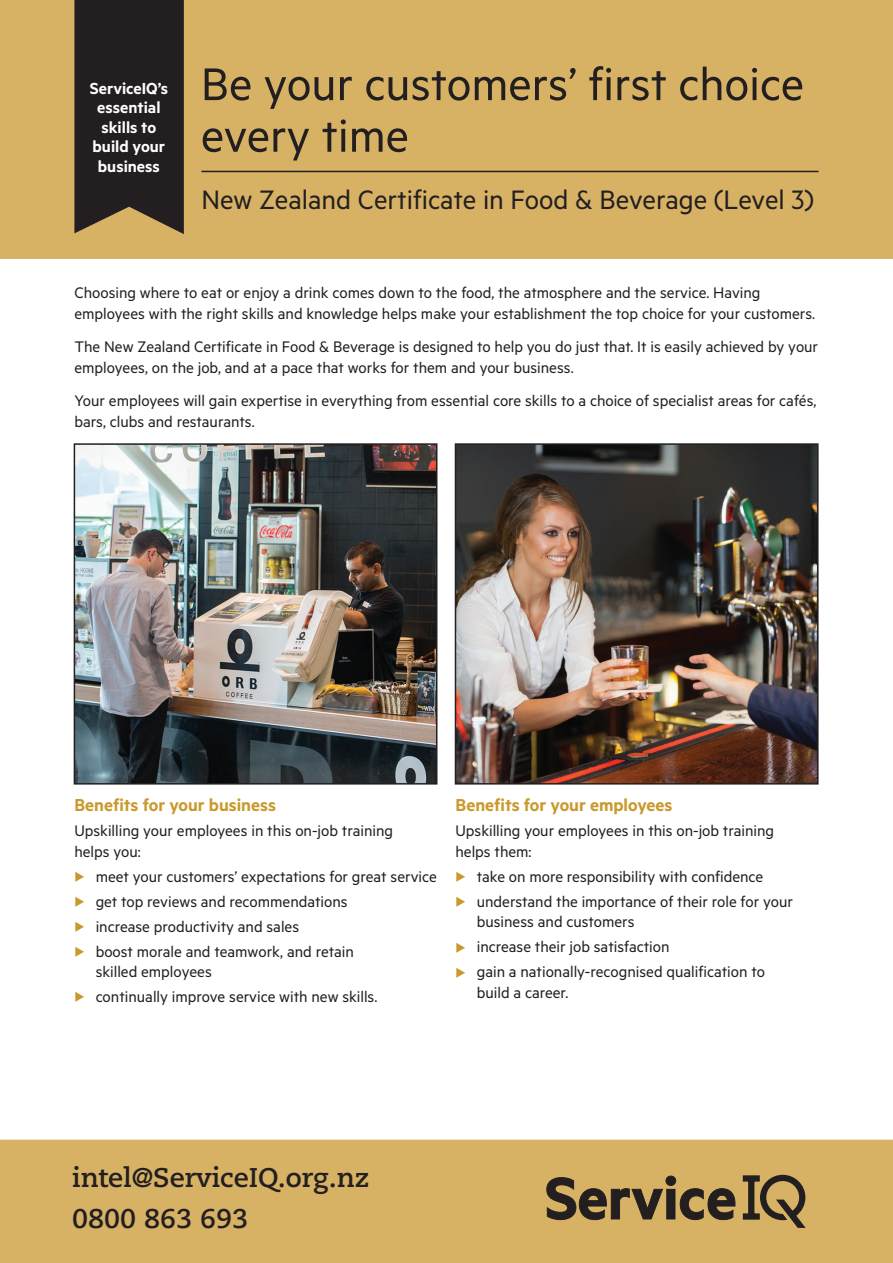
<style>
.page{position:relative;width:893px;height:1263px;background:#fff}
.page>*{position:absolute;margin:0;border:0;box-sizing:border-box;transform-origin:0 0}
.t1{font:51.6px/51.6px "Metric";color:#231f20}
.t2{font:30px "Metric";color:#231f20}
.t3{font:700 27px/41px "Caecilia LT Pro 75";color:#231f20}
.t4{font:600 19.5px "Metric";color:#c9992b}
.t5{font:600 18px/19.5px "Metric";color:#fff;text-align:center}
.t6{font:17.25px/20.7px "Metric";color:#231f20}
.s1{color:#c9992b}
</style>
<div class="page">
<div style="left:0;top:0;width:893px;height:258px;background:#d7b265"></div>
<img style="left:77px;top:446px;width:357px;height:335px">
<div style="left:74px;top:443px;width:363px;height:341px;border:2px solid #231f20"></div>
<img style="left:458px;top:446px;width:358px;height:335px">
<div style="left:455px;top:443px;width:364px;height:341px;border:2px solid #231f20"></div>
<hr style="left:201px;top:171px;width:618px;height:1px;background:#231f20">
<svg style="left:74px;top:0;width:110px;height:234px;background:#2f2824"></svg>
<div style="left:0;top:1140px;width:893px;height:123px;background:#d7b265"></div>
<svg style="left:546px;top:1176px;width:189px;height:44px;background:#867046"></svg>
<svg style="left:742px;top:1174px;width:65px;height:54px;background:#91794a"></svg>
<p class="t5" style="left:90px;top:78px;width:80px">ServiceIQ’s essential skills to build your business</p>
<h1 class="t1" style="left:201px;top:56px;width:605px">Be your customers’ first choice every time</h1>
<h2 class="t2" style="left:201px;top:182px;width:614px">New Zealand Certificate in Food &amp; Beverage (Level 3)</h2>
<p class="t6" style="left:74px;top:282px;width:742px">Choosing where to eat or enjoy a drink comes down to the food, the atmosphere and the service. Having employees with the right skills and knowledge helps make your establishment the top choice for your customers.</p>
<p class="t6" style="left:74px;top:336px;width:745px">The New Zealand Certificate in Food &amp; Beverage is designed to help you do just that. It is easily achieved by your employees, on the job, and at a pace that works for them and your business.</p>
<p class="t6" style="left:74px;top:390px;width:743px">Your employees will gain expertise in everything from essential core skills to a choice of specialist areas for cafés, bars, clubs and restaurants.</p>
<p class="t4" style="left:74px;top:793px;width:203px">Benefits for your business</p>
<p class="t6" style="left:74px;top:820px;width:320px">Upskilling your employees in this on-job training helps you:</p>
<p class="t6" style="left:74px;top:865px;width:364px"><span class="s1">◆</span> meet your customers’ expectations for great service</p>
<p class="t6" style="left:74px;top:890px;width:275px"><span class="s1">◆</span> get top reviews and recommendations</p>
<p class="t6" style="left:74px;top:915px;width:226px"><span class="s1">◆</span> increase productivity and sales</p>
<p class="t6" style="left:96px;top:940px;width:260px;text-indent:-21px"><span class="s1">◆</span> boost morale and teamwork, and retain skilled employees</p>
<p class="t6" style="left:74px;top:986px;width:304px"><span class="s1">◆</span> continually improve service with new skills.</p>
<p class="t4" style="left:455px;top:793px;width:219px">Benefits for your employees</p>
<p class="t6" style="left:455px;top:820px;width:320px">Upskilling your employees in this on-job training helps them:</p>
<p class="t6" style="left:455px;top:865px;width:309px"><span class="s1">◆</span> take on more responsibility with confidence</p>
<p class="t6" style="left:477px;top:890px;width:318px;text-indent:-21px"><span class="s1">◆</span> understand the importance of their role for your business and customers</p>
<p class="t6" style="left:455px;top:936px;width:216px"><span class="s1">◆</span> increase their job satisfaction</p>
<p class="t6" style="left:477px;top:961px;width:290px;text-indent:-21px"><span class="s1">◆</span> gain a nationally-recognised qualification to build a career.</p>
<h3 class="t3" style="left:72px;top:1156px;width:298px">intel@ServiceIQ.org.nz<br>0800 863 693</h3>
</div>
